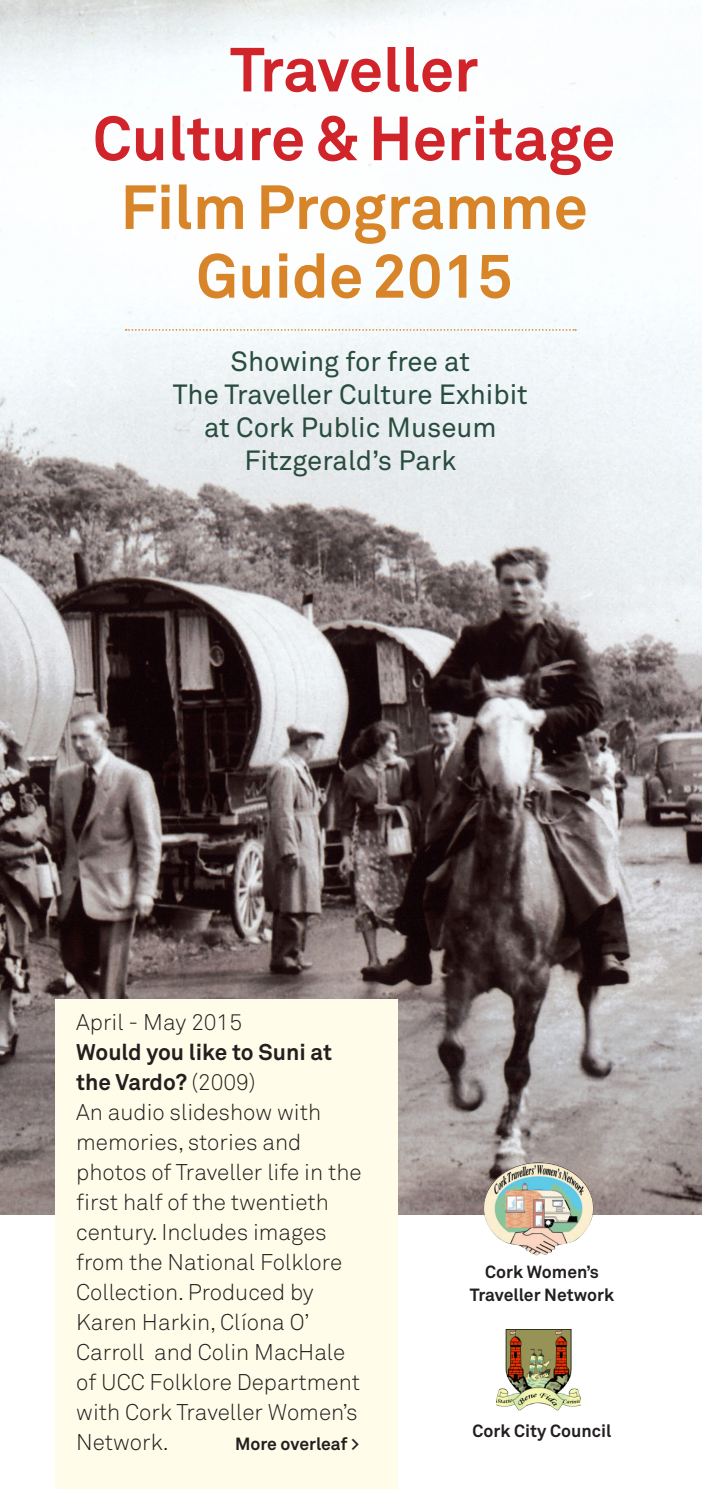
<style>
.page{position:relative;width:702px;height:1489px;background:#fff}
.page>*{position:absolute;margin:0;border:0;box-sizing:border-box;transform-origin:0 0}
.t1{font:700 61.5px/68.8px "Akkurat";color:#d1232a;text-align:center}
.t2{font:700 61.5px/68.8px "Akkurat";color:#d88529;text-align:center}
.t3{font:27.5px/33px "Akkurat";color:#284c3d;text-align:center}
.t4{font:300 22.5px/30px "Akkurat";color:#231f20}
.t5{font:700 17.5px/22.5px "Akkurat";color:#231f20;text-align:center}
.s1{font-weight:700}
</style>
<div class="page">
<img style="left:0;top:0;width:702px;height:1214px">
<svg style="left:126px;top:329px;width:450px;height:2px"></svg>
<div style="left:55px;top:999px;width:342px;height:489px;background:#fffde9"></div>
<img style="left:496px;top:1329px;width:84px;height:82px">
<img style="left:482px;top:1161px;width:112px;height:94px">
<h1 class="t1" style="left:93px;top:36px;width:524px">Traveller<br>Culture &amp; Heritage</h1>
<h1 class="t2" style="left:121px;top:173px;width:469px">Film Programme<br>Guide 2015</h1>
<p class="t3" style="left:173px;top:345px;width:356px">Showing for free at<br>The Traveller Culture Exhibit at Cork Public Museum<br>Fitzgerald’s Park</p>
<p class="t4" style="left:76px;top:1007px;width:167px">April - May 2015</p>
<p class="t4" style="left:76px;top:1037px;width:287px"><span class="s1">Would you like to Suni at the Vardo?</span> (2009)<br>An audio slideshow with memories, stories and photos of Traveller life in the first half of the twentieth century. Includes images from the National Folklore<br>Collection. Produced by<br>Karen Harkin, Clíona O’<br>Carroll and Colin MacHale of UCC Folklore Department with Cork Traveller Women’s<br>Network.</p>
<p class="t5" style="left:235px;top:1432px;width:126px">More overleaf &gt;</p>
<p class="t5" style="left:470px;top:1260px;width:146px">Cork Women’s<br>Traveller Network</p>
<p class="t5" style="left:472px;top:1419px;width:140px">Cork City Council</p>
</div>
